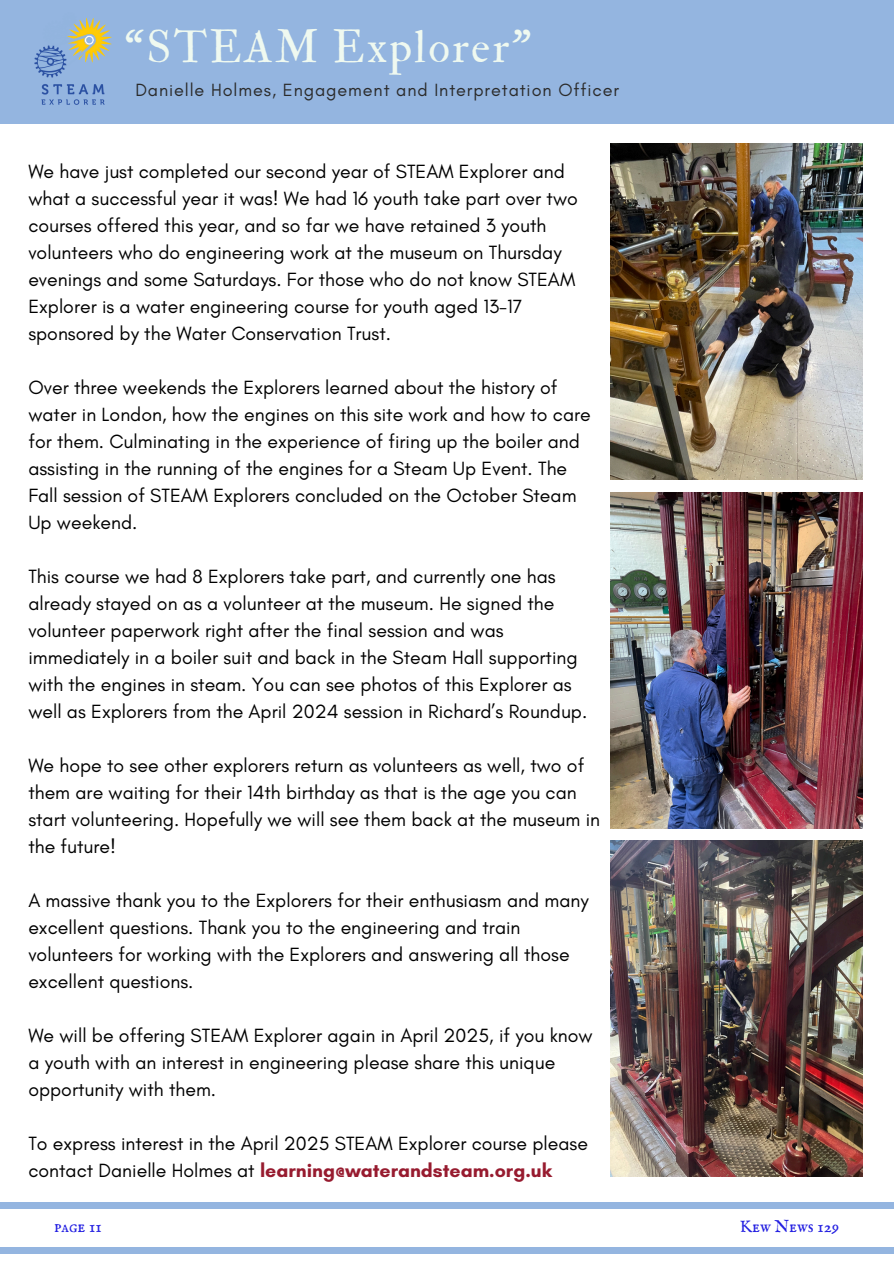
<style>
.page{position:relative;width:894px;height:1264px;background:#fff}
.page>*{position:absolute;margin:0;border:0;box-sizing:border-box;transform-origin:0 0}
.t1{font:45px "IM FELL Double Pica Roman";letter-spacing:.05em;color:#eff9f0}
.t2{font:19.5px/27px "Glacial Indifference";color:#000}
.t3{font:18px "Glacial Indifference";letter-spacing:.05em;color:#2b2b2b}
.t4{font:17.1px "IM FELL English SC";color:#231fe1}
.s1{font-weight:700;color:#971b2f}
</style>
<div class="page">
<div style="left:0;top:1202px;width:893px;height:6px;background:#94b5e0"></div>
<div style="left:0;top:1247px;width:893px;height:6px;background:#94b5e0"></div>
<div style="left:0;top:0;width:893px;height:124px;background:#94b5e0"></div>
<img style="left:34px;top:18px;width:78px;height:87px">
<img style="left:610px;top:144px;width:252px;height:335px">
<img style="left:610px;top:492px;width:252px;height:336px">
<img style="left:610px;top:840px;width:252px;height:336px">
<h2 class="t1" style="left:125px;top:19px;width:408px">“STEAM Explorer”</h2>
<p class="t3" style="left:135px;top:78px;width:485px">Danielle Holmes, Engagement and Interpretation Officer</p>
<h2 class="t2" style="left:28px;top:157px;width:551px">We have just completed our second year of STEAM Explorer and what a successful year it was! We had 16 youth take part over two courses offered this year, and so far we have retained 3 youth volunteers who do engineering work at the museum on Thursday evenings and some Saturdays. For those who do not know STEAM Explorer is a water engineering course for youth aged 13-17 sponsored by the Water Conservation Trust.</h2>
<h2 class="t2" style="left:28px;top:373px;width:564px">Over three weekends the Explorers learned about the history of water in London, how the engines on this site work and how to care for them. Culminating in the experience of firing up the boiler and assisting in the running of the engines for a Steam Up Event. The Fall session of STEAM Explorers concluded on the October Steam Up weekend.</h2>
<h2 class="t2" style="left:28px;top:562px;width:560px">This course we had 8 Explorers take part, and currently one has already stayed on as a volunteer at the museum. He signed the volunteer paperwork right after the final session and was immediately in a boiler suit and back in the Steam Hall supporting with the engines in steam. You can see photos of this Explorer as well as Explorers from the April 2024 session in Richard’s Roundup.</h2>
<h2 class="t2" style="left:28px;top:751px;width:573px">We hope to see other explorers return as volunteers as well, two of them are waiting for their 14th birthday as that is the age you can start volunteering. Hopefully we will see them back at the museum in the future!</h2>
<h2 class="t2" style="left:28px;top:886px;width:561px">A massive thank you to the Explorers for their enthusiasm and many excellent questions. Thank you to the engineering and train volunteers for working with the Explorers and answering all those excellent questions.</h2>
<h2 class="t2" style="left:28px;top:1021px;width:565px">We will be offering STEAM Explorer again in April 2025, if you know a youth with an interest in engineering please share this unique opportunity with them.</h2>
<p class="t2" style="left:28px;top:1129px;width:561px">To express interest in the April 2025 STEAM Explorer course please contact Danielle Holmes at <span class="s1">learning@waterandsteam.org.uk</span></p>
<p class="t4" style="left:54px;top:1216px;width:49px">page 11</p>
<p class="t4" style="left:739px;top:1216px;width:101px">Kew News 129</p>
</div>
